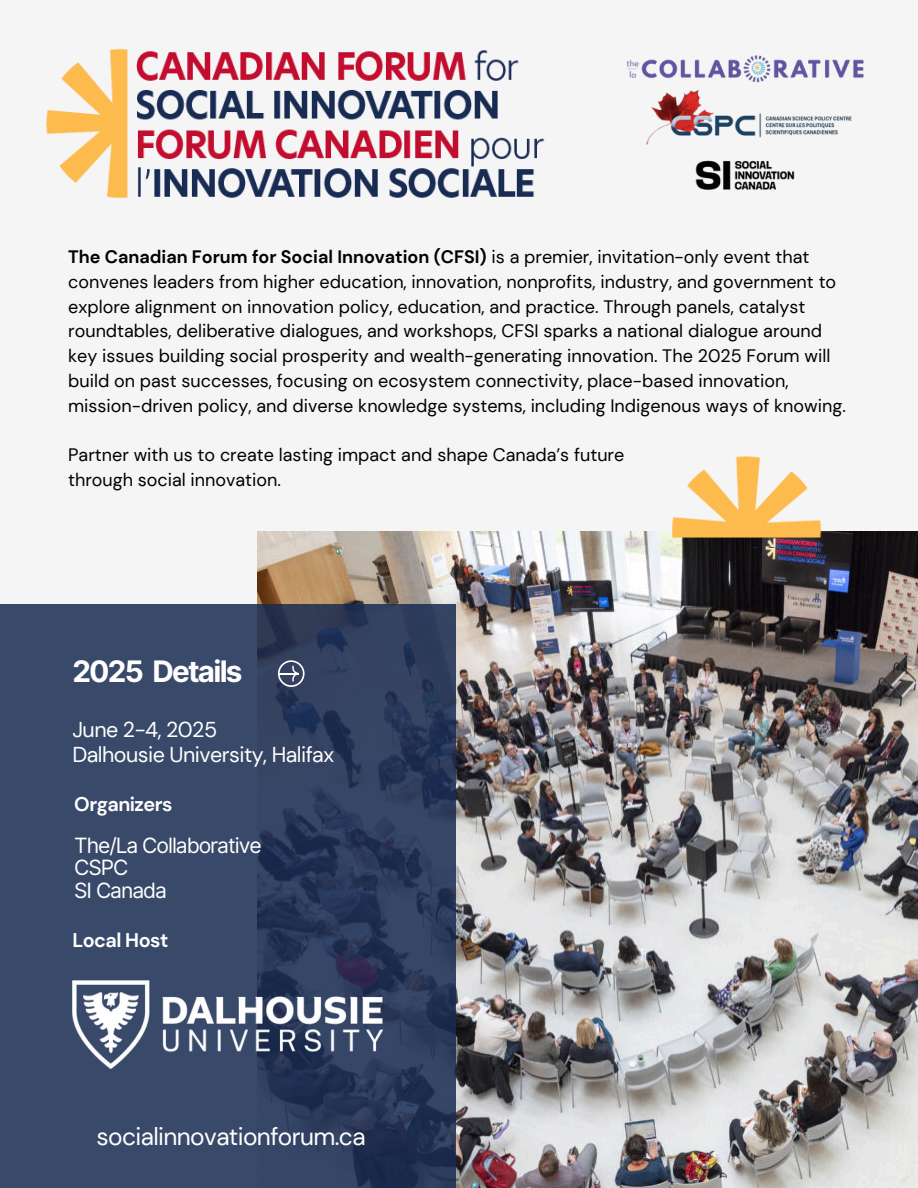
<style>
.page{position:relative;width:918px;height:1188px;background:#f5f5f5}
.page>*{position:absolute;margin:0;border:0;box-sizing:border-box;transform-origin:0 0}
.t1{font:700 29.7px "Inter";letter-spacing:-.06em;color:#fff}
.t2{font:24.45px "DM Sans";letter-spacing:-.025em;color:#fff}
.t3{font:21.45px/24.8px "DM Sans";letter-spacing:-.025em;color:#fff}
.t4{font:21px/22.5px "Inter";letter-spacing:-.05em;color:#fff}
.t5{font:700 19.8px "DM Sans";letter-spacing:-.025em;color:#fff}
.t6{font:18px/24.8px "DM Sans";color:#000}
.s1{font-weight:700}
</style>
<div class="page">
<img style="left:258px;top:532px;width:660px;height:656px">
<svg style="left:0;top:604px;width:455px;height:584px;fill:#39496a"></svg>
<svg style="left:278px;top:660px;width:27px;height:27px"></svg>
<img style="left:46px;top:48px;width:499px;height:150px">
<img style="left:664px;top:456px;width:162px;height:91px">
<img style="left:626px;top:55px;width:238px;height:135px">
<img style="left:72px;top:980px;width:311px;height:88px">
<h1 class="t6" style="left:68px;top:245px;width:779px"><span class="s1">The Canadian Forum for Social Innovation (CFSI)</span> is a premier, invitation-only event that convenes leaders from higher education, innovation, nonprofits, industry, and government to explore alignment on innovation policy, education, and practice. Through panels, catalyst roundtables, deliberative dialogues, and workshops, CFSI sparks a national dialogue around key issues building social prosperity and wealth-generating innovation. The 2025 Forum will build on past successes, focusing on ecosystem connectivity, place-based innovation, mission-driven policy, and diverse knowledge systems, including Indigenous ways of knowing.</h1>
<p class="t6" style="left:68px;top:443px;width:558px">Partner with us to create lasting impact and shape Canada’s future</p>
<h4 class="t6" style="left:68px;top:467px;width:214px">through social innovation.</h4>
<p class="t1" style="left:72px;top:654px;width:172px">2025 Details</p>
<p class="t3" style="left:72px;top:717px;width:263px">June 2-4, 2025<br>Dalhousie University, Halifax</p>
<p class="t5" style="left:74px;top:791px;width:100px">Organizers</p>
<p class="t4" style="left:74px;top:834px;width:189px">The/La Collaborative<br>CSPC<br>SI Canada</p>
<p class="t5" style="left:72px;top:927px;width:98px">Local Host</p>
<p class="t2" style="left:97px;top:1120px;width:270px">socialinnovationforum.ca</p>
</div>
